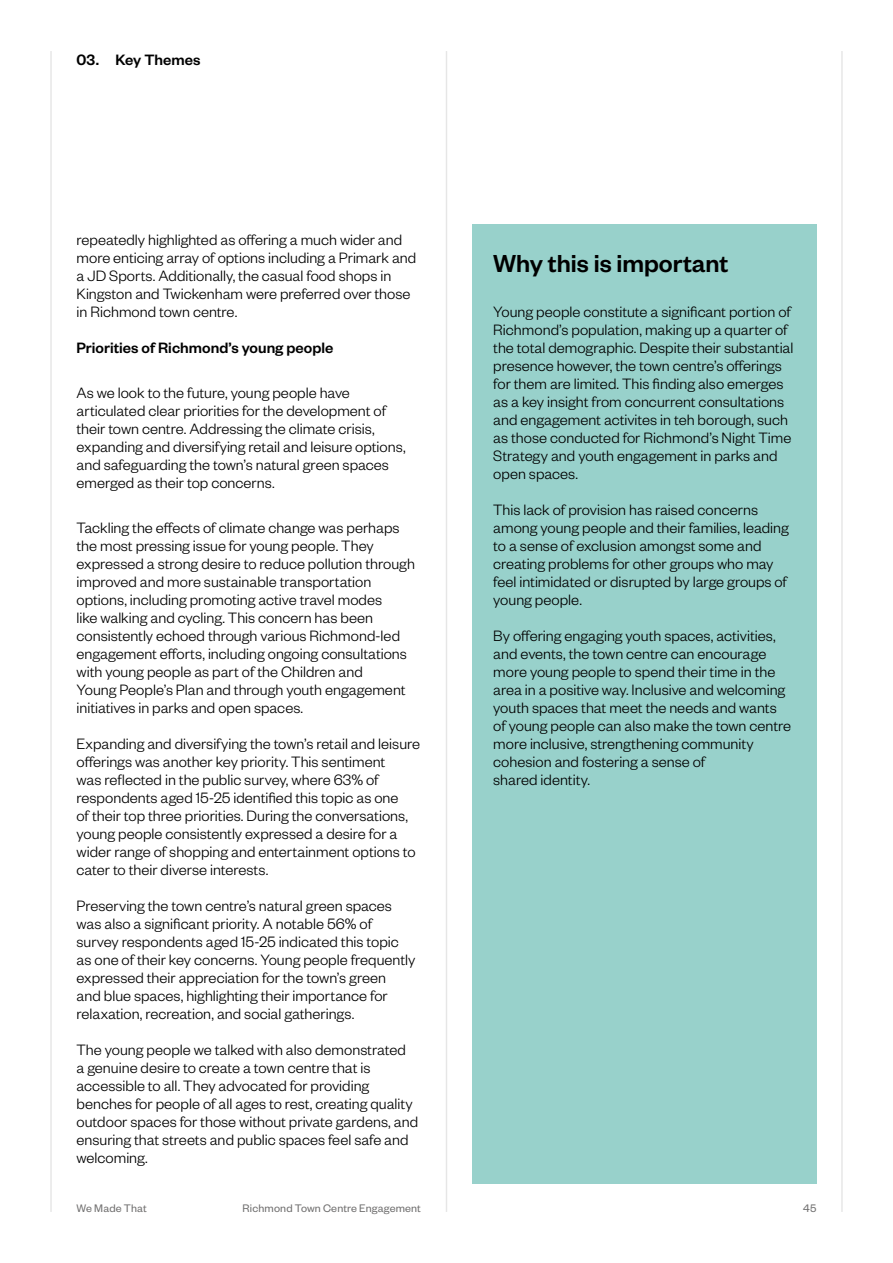
<style>
.page{position:relative;width:893px;height:1263px;background:#fff}
.page>*{position:absolute;margin:0;border:0;box-sizing:border-box;transform-origin:0 0}
.t1{font:500 27px "Founders Grotesk";color:#000}
.t2{font:300 16.5px/18px "Founders Grotesk";color:#000}
.t3{font:500 16.5px "Founders Grotesk";color:#000}
.t4{font:12px "Founders Grotesk";letter-spacing:.01em;color:#706f6f}
</style>
<div class="page">
<hr style="left:446px;top:51px;width:1px;height:1161px;background:#000">
<hr style="left:50px;top:51px;width:2px;height:1161px;background:#000">
<hr style="left:841px;top:51px;width:2px;height:1161px;background:#000">
<div style="left:472px;top:224px;width:344px;height:960px;background:#98d1cb"></div>
<p class="t3" style="left:77px;top:49px;width:125px">03. Key Themes</p>
<p class="t2" style="left:77px;top:230px;width:341px">repeatedly highlighted as offering a much wider and more enticing array of options including a Primark and a JD Sports. Additionally, the casual food shops in Kingston and Twickenham were preferred over those in Richmond town centre.</p>
<p class="t3" style="left:77px;top:337px;width:258px">Priorities of Richmond’s young people</p>
<p class="t2" style="left:77px;top:383px;width:331px">As we look to the future, young people have articulated clear priorities for the development of their town centre. Addressing the climate crisis, expanding and diversifying retail and leisure options, and safeguarding the town’s natural green spaces emerged as their top concerns.</p>
<p class="t2" style="left:77px;top:518px;width:340px">Tackling the effects of climate change was perhaps the most pressing issue for young people. They expressed a strong desire to reduce pollution through improved and more sustainable transportation options, including promoting active travel modes<br>like walking and cycling. This concern has been consistently echoed through various Richmond-led engagement efforts, including ongoing consultations with young people as part of the Children and<br>Young People’s Plan and through youth engagement initiatives in parks and open spaces.</p>
<p class="t2" style="left:77px;top:734px;width:345px">Expanding and diversifying the town’s retail and leisure offerings was another key priority. This sentiment<br>was reflected in the public survey, where 63% of respondents aged 15-25 identified this topic as one<br>of their top three priorities. During the conversations, young people consistently expressed a desire for a wider range of shopping and entertainment options to cater to their diverse interests.</p>
<p class="t2" style="left:77px;top:896px;width:340px">Preserving the town centre’s natural green spaces was also a significant priority. A notable 56% of survey respondents aged 15-25 indicated this topic as one of their key concerns. Young people frequently expressed their appreciation for the town’s green<br>and blue spaces, highlighting their importance for relaxation, recreation, and social gatherings.</p>
<p class="t2" style="left:77px;top:1040px;width:343px">The young people we talked with also demonstrated<br>a genuine desire to create a town centre that is accessible to all. They advocated for providing benches for people of all ages to rest, creating quality outdoor spaces for those without private gardens, and ensuring that streets and public spaces feel safe and welcoming.</p>
<h1 class="t1" style="left:493px;top:247px;width:237px">Why this is important</h1>
<p class="t2" style="left:493px;top:302px;width:302px">Young people constitute a significant portion of Richmond’s population, making up a quarter of the total demographic. Despite their substantial presence however, the town centre’s offerings for them are limited. This finding also emerges as a key insight from concurrent consultations and engagement activites in teh borough, such as those conducted for Richmond’s Night Time Strategy and youth engagement in parks and open spaces.</p>
<p class="t2" style="left:493px;top:500px;width:297px">This lack of provision has raised concerns among young people and their families, leading to a sense of exclusion amongst some and creating problems for other groups who may feel intimidated or disrupted by large groups of young people.</p>
<p class="t2" style="left:493px;top:626px;width:299px">By offering engaging youth spaces, activities, and events, the town centre can encourage more young people to spend their time in the area in a positive way. Inclusive and welcoming youth spaces that meet the needs and wants of young people can also make the town centre more inclusive, strengthening community cohesion and fostering a sense of<br>shared identity.</p>
<p class="t4" style="left:77px;top:1201px;width:72px">We Made That</p>
<p class="t4" style="left:243px;top:1201px;width:180px">Richmond Town Centre Engagement</p>
<p class="t4" style="left:803px;top:1201px;width:15px">45</p>
</div>
